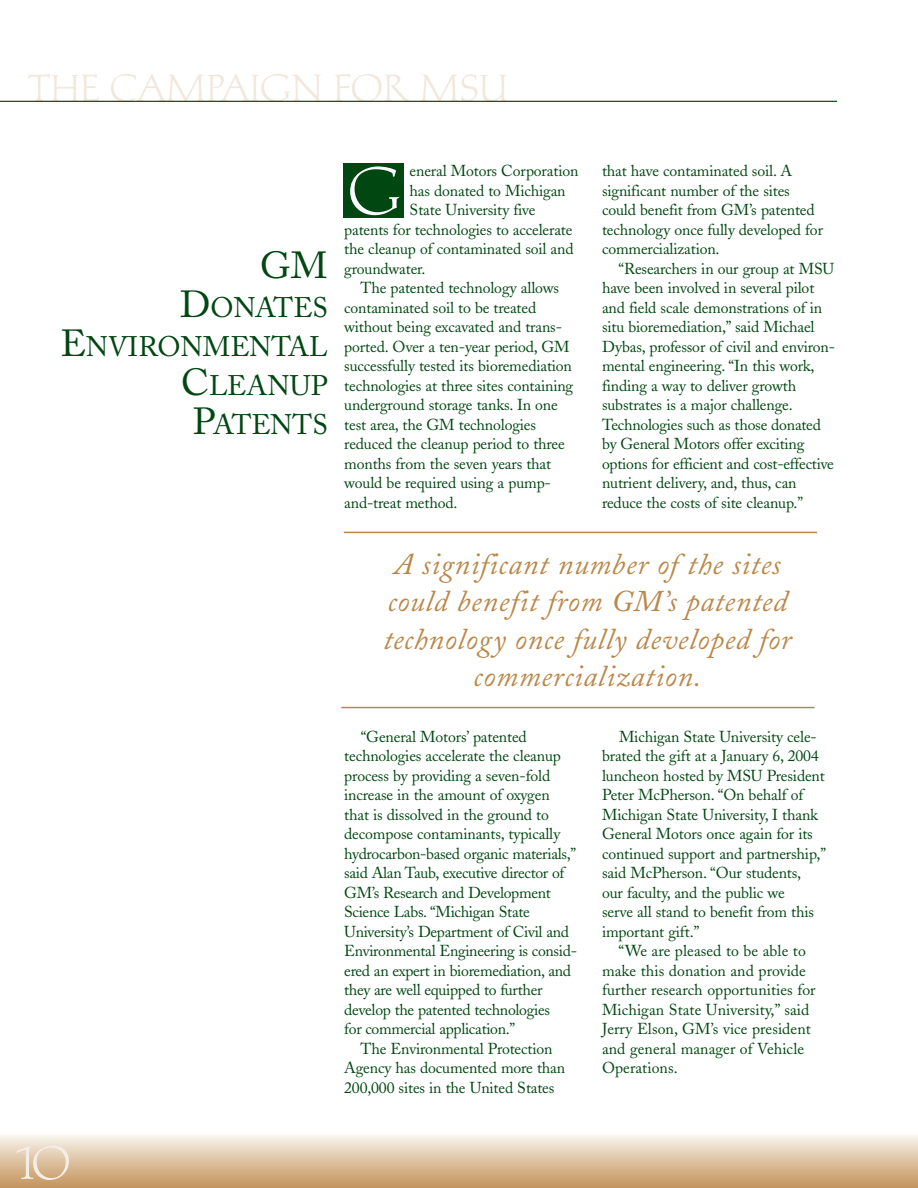
<style>
.page{position:relative;width:918px;height:1188px;background:#fff}
.page>*{position:absolute;margin:0;border:0;box-sizing:border-box;transform-origin:0 0}
.t1{font:67.5px "Michelangelo D";color:#fff}
.t2{font:54px "Michelangelo D";color:#f4ede5}
.t3{font:39px "Michelangelo D";letter-spacing:-.015em;color:#f1e7da}
.t4{font:37.5px "Adobe Caslon";color:#004711}
.t5{font:italic 30px/37.5px "Adobe Caslon";letter-spacing:.025em;color:#ba8748;text-align:center}
.t6{font:28.2px/39px "Adobe Caslon";color:#004711;text-align:right}
.t7{font:15.75px/19.5px "Adobe Caslon";letter-spacing:-.01em;color:#004711}
.s1{font-size:37.5px}
</style>
<div class="page">
<div style="left:0;top:1134px;width:918px;height:54px;background:linear-gradient(to bottom,#f9f5ef,#c3945d)"></div>
<hr style="left:0;top:101px;width:837px;height:1px;background:#004711">
<div style="left:343px;top:164px;width:61px;height:54px;background:#004711"></div>
<hr style="left:341px;top:707px;width:474px;height:1px;background:#ba8748">
<hr style="left:344px;top:532px;width:473px;height:1px;background:#ba8748">
<h3 class="t3" style="left:28px;top:64px;width:482px">THE CAMPAIGN FOR MSU</h3>
<h3 class="t4" style="left:260px;top:250px;width:69px">GM</h3>
<h3 class="t6" style="left:61px;top:291px;width:269px"><span class="s1">D</span>ONATES<br><span class="s1">E</span>NVIRONMENTAL<br><span class="s1">C</span>LEANUP<br><span class="s1">P</span>ATENTS</h3>
<p class="t7" style="left:410px;top:163px;width:170px">eneral Motors Corporation</p>
<p class="t7" style="left:410px;top:183px;width:158px">has donated to Michigan</p>
<p class="t7" style="left:410px;top:202px;width:127px">State University five</p>
<p class="t7" style="left:344px;top:222px;width:230px">patents for technologies to accelerate</p>
<p class="t7" style="left:344px;top:241px;width:231px">the cleanup of contaminated soil and</p>
<p class="t7" style="left:344px;top:261px;width:83px">groundwater.</p>
<p class="t7" style="left:361px;top:280px;width:200px">The patented technology allows</p>
<p class="t7" style="left:344px;top:300px;width:193px">contaminated soil to be treated</p>
<p class="t7" style="left:344px;top:319px;width:219px">without being excavated and trans-</p>
<p class="t7" style="left:344px;top:339px;width:227px">ported. Over a ten-year period, GM</p>
<p class="t7" style="left:344px;top:358px;width:229px">successfully tested its bioremediation</p>
<p class="t7" style="left:344px;top:378px;width:230px">technologies at three sites containing</p>
<p class="t7" style="left:344px;top:397px;width:215px">underground storage tanks. In one</p>
<p class="t7" style="left:344px;top:417px;width:193px">test area, the GM technologies</p>
<p class="t7" style="left:344px;top:436px;width:222px">reduced the cleanup period to three</p>
<p class="t7" style="left:344px;top:456px;width:208px">months from the seven years that</p>
<p class="t7" style="left:344px;top:475px;width:208px">would be required using a pump-</p>
<p class="t7" style="left:344px;top:495px;width:115px">and-treat method.</p>
<h1 class="t1" style="left:348px;top:151px;width:56px">G</h1>
<p class="t7" style="left:602px;top:163px;width:222px">that have contaminated soil. A significant number of the sites could benefit from GM’s patented technology once fully developed for commercialization.</p>
<p class="t7" style="left:602px;top:261px;width:235px;text-indent:16px">“Researchers in our group at MSU have been involved in several pilot and field scale demonstrations of in situ bioremediation,” said Michael Dybas, professor of civil and environ&shy;mental engineering. “In this work, finding a way to deliver growth substrates is a major challenge.<br>Technologies such as those donated by General Motors offer exciting options for efficient and cost-effective nutrient delivery, and, thus, can reduce the costs of site cleanup.”</p>
<h3 class="t5" style="left:383px;top:548px;width:410px">A significant number of the sites could benefit from GM’s patented technology once fully developed for commercialization.</h3>
<h2 class="t2" style="left:13px;top:1129px;width:59px">10</h2>
<p class="t7" style="left:361px;top:729px;width:168px">“General Motors’ patented</p>
<p class="t7" style="left:344px;top:748px;width:218px">technologies accelerate the cleanup</p>
<p class="t7" style="left:344px;top:768px;width:207px">process by providing a seven-fold</p>
<p class="t7" style="left:344px;top:787px;width:207px">increase in the amount of oxygen</p>
<p class="t7" style="left:344px;top:807px;width:206px">that is dissolved in the ground to</p>
<p class="t7" style="left:344px;top:826px;width:217px">decompose contaminants, typically</p>
<p class="t7" style="left:344px;top:846px;width:233px">hydrocarbon-based organic materials,”</p>
<p class="t7" style="left:344px;top:865px;width:222px">said Alan Taub, executive director of</p>
<p class="t7" style="left:344px;top:885px;width:208px">GM’s Research and Development</p>
<p class="t7" style="left:344px;top:904px;width:187px">Science Labs. “Michigan State</p>
<p class="t7" style="left:344px;top:924px;width:226px">University’s Department of Civil and</p>
<p class="t7" style="left:344px;top:943px;width:234px">Environmental Engineering is consid-</p>
<p class="t7" style="left:344px;top:963px;width:228px">ered an expert in bioremediation, and</p>
<p class="t7" style="left:344px;top:982px;width:200px">they are well equipped to further</p>
<p class="t7" style="left:344px;top:1002px;width:207px">develop the patented technologies</p>
<p class="t7" style="left:344px;top:1021px;width:172px">for commercial application.”</p>
<p class="t7" style="left:361px;top:1041px;width:193px">The Environmental Protection</p>
<p class="t7" style="left:344px;top:1060px;width:222px">Agency has documented more than</p>
<p class="t7" style="left:344px;top:1080px;width:212px">200,000 sites in the United States</p>
<p class="t7" style="left:602px;top:729px;width:226px;text-indent:17px">Michigan State University cele&shy;brated the gift at a January 6, 2004 luncheon hosted by MSU President<br>Peter McPherson. “On behalf of<br>Michigan State University, I thank<br>General Motors once again for its continued support and partnership,” said McPherson. “Our students, our faculty, and the public we<br>serve all stand to benefit from this important gift.”</p>
<p class="t7" style="left:602px;top:943px;width:215px;text-indent:16px">“We are pleased to be able to make this donation and provide further research opportunities for<br>Michigan State University,” said<br>Jerry Elson, GM’s vice president and general manager of Vehicle<br>Operations.</p>
</div>
